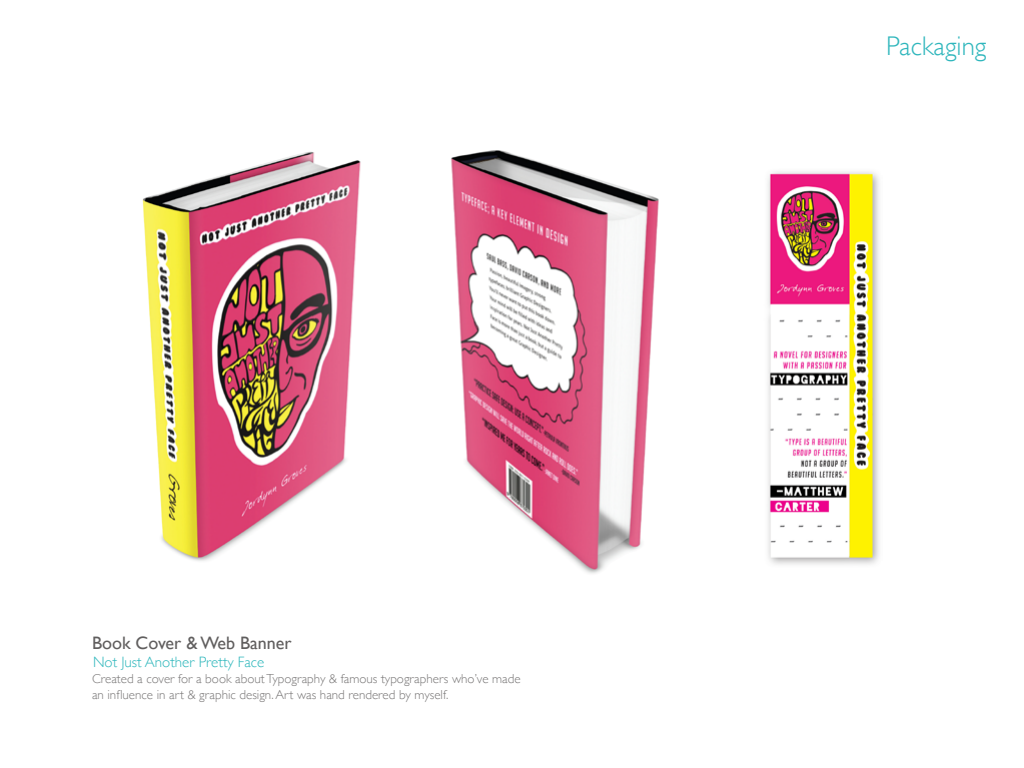
<style>
.page{position:relative;width:1024px;height:768px;background:#fff}
.page>*{position:absolute;margin:0;border:0;box-sizing:border-box;transform-origin:0 0}
.t1{font:300 27px "Gill Sans";color:#2eb6bc}
.t2{font:18px "Gill Sans";color:#605e5e}
.t3{font:300 15px "Gill Sans";color:#2cb6bb}
.t4{font:300 13px/15.6px "Gill Sans";color:#797777}
</style>
<div class="page">
<img style="left:142px;top:150px;width:738px;height:424px">
<h2 class="t2" style="left:92px;top:632px;width:201px">Book Cover &amp; Web Banner</h2>
<p class="t3" style="left:93px;top:650px;width:173px">Not Just Another Pretty Face</p>
<p class="t4" style="left:92px;top:671px;width:430px">Created a cover for a book about Typography &amp; famous typographers who’ve made an influence in art &amp; graphic design. Art was hand rendered by myself.</p>
<h1 class="t1" style="left:886px;top:25px;width:102px">Packaging</h1>
</div>
